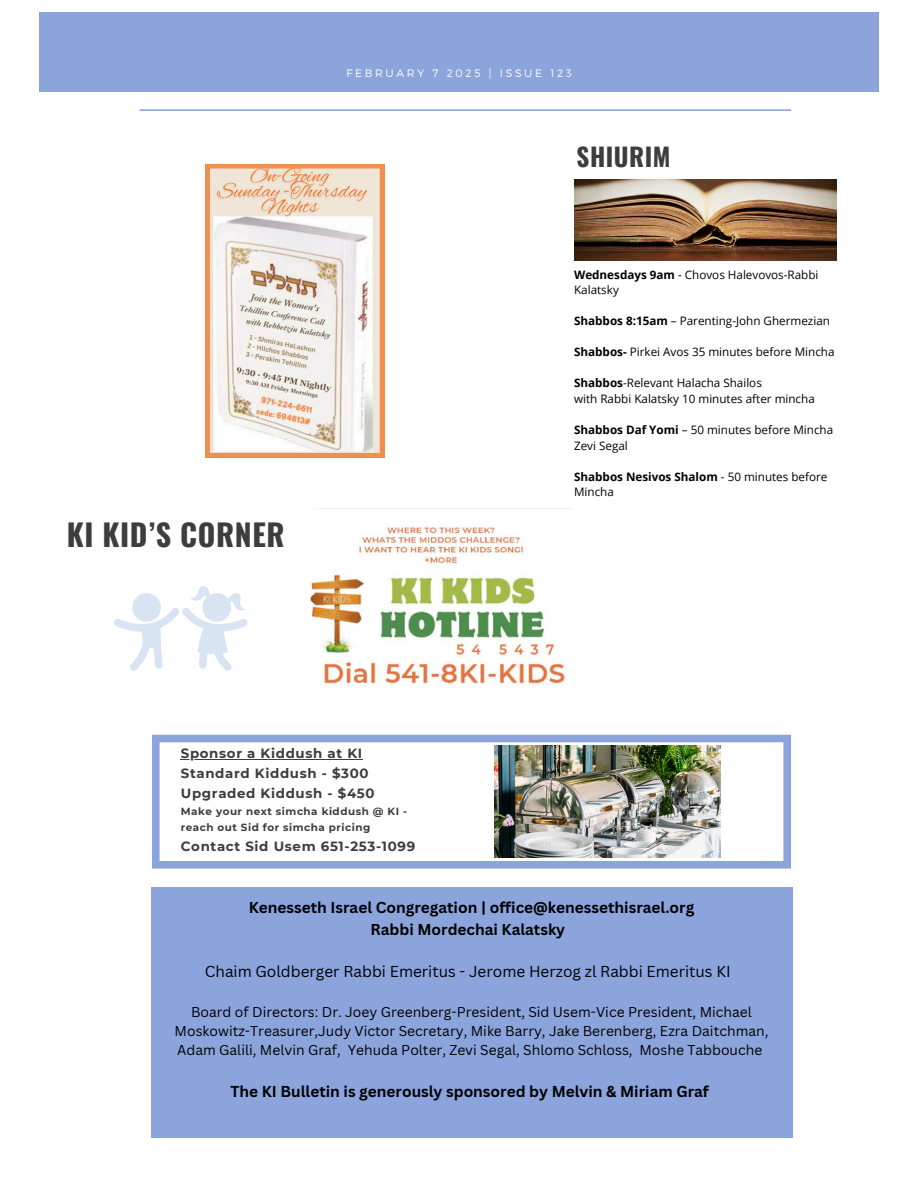
<style>
.page{position:relative;width:918px;height:1188px;background:#fff}
.page>*{position:absolute;margin:0;border:0;box-sizing:border-box;transform-origin:0 0}
.t1{font:700 30.15px "Oswald";letter-spacing:.02em;color:#3d3d3d}
.t2{font:700 25.05px "Oswald";letter-spacing:.02em;color:#3d3d3d}
.t3{font:700 15.45px/21.3px "Canva Sans";color:#000;text-align:center}
.t4{font:15.45px "Canva Sans";color:#000}
.t5{font:13.8px/19.2px "Canva Sans";color:#000;text-align:center}
.t6{font:700 13.35px "Montserrat";letter-spacing:.05em;color:#3d3d3d}
.t7{font:11.7px/15.6px "Open Sans";color:#000}
.t8{font:300 10.8px "Montserrat";letter-spacing:.25em;color:#fff}
.t9{font:700 10.35px "Montserrat";letter-spacing:.05em;color:#3d3d3d}
.s1{font-weight:700}
</style>
<div class="page">
<div style="left:39px;top:13px;width:840px;height:79px;background:#8ba4dc"></div>
<hr style="left:140px;top:110px;width:651px;height:1px;background:#597dcd">
<div style="left:151px;top:888px;width:642px;height:249px;background:#8ba4dc"></div>
<svg style="left:152px;top:735px;width:639px;height:134px"></svg>
<img style="left:574px;top:179px;width:263px;height:82px">
<svg style="left:114px;top:586px;width:134px;height:85px"></svg>
<svg style="left:205px;top:164px;width:179px;height:293px"></svg>
<img style="left:310px;top:508px;width:262px;height:179px">
<img style="left:494px;top:746px;width:227px;height:111px">
<p class="t8" style="left:346px;top:66px;width:227px">FEBRUARY 7 2025 | ISSUE 123</p>
<h5 class="t2" style="left:577px;top:137px;width:95px">SHIURIM</h5>
<p class="t1" style="left:67px;top:511px;width:219px">KI KID’S CORNER</p>
<h4 class="t6" style="left:181px;top:746px;width:183px">Sponsor a Kiddush at KI</h4>
<p class="t6" style="left:181px;top:765px;width:189px">Standard Kiddush - $300</p>
<p class="t6" style="left:181px;top:785px;width:195px">Upgraded Kiddush - $450</p>
<h1 class="t9" style="left:181px;top:805px;width:228px">Make your next simcha kiddush @ KI -</h1>
<p class="t9" style="left:181px;top:821px;width:191px">reach out Sid for simcha pricing</p>
<p class="t6" style="left:181px;top:838px;width:236px">Contact Sid Usem 651-253-1099</p>
<h1 class="t7" style="left:574px;top:266px;width:246px"><span class="s1">Wednesdays 9am</span> - Chovos Halevovos-Rabbi<br>Kalatsky</h1>
<p class="t7" style="left:574px;top:313px;width:257px"><span class="s1">Shabbos 8:15am</span> – Parenting-John Ghermezian</p>
<h5 class="t7" style="left:574px;top:344px;width:262px"><span class="s1">Shabbos-</span> Pirkei Avos 35 minutes before Mincha</h5>
<h5 class="t7" style="left:574px;top:375px;width:242px"><span class="s1">Shabbos</span>-Relevant Halacha Shailos<br>with Rabbi Kalatsky 10 minutes after mincha</h5>
<h5 class="t7" style="left:574px;top:422px;width:261px"><span class="s1">Shabbos Daf Yomi</span> – 50 minutes before Mincha<br>Zevi Segal</h5>
<h5 class="t7" style="left:574px;top:468px;width:255px"><span class="s1">Shabbos Nesivos Shalom</span> - 50 minutes before<br>Mincha</h5>
<h5 class="t3" style="left:249px;top:897px;width:447px">Kenesseth Israel Congregation | office@kenessethisrael.org<br>Rabbi Mordechai Kalatsky</h5>
<p class="t4" style="left:205px;top:961px;width:527px">Chaim Goldberger Rabbi Emeritus - Jerome Herzog zl Rabbi Emeritus KI</p>
<p class="t5" style="left:175px;top:1002px;width:595px">Board of Directors: Dr. Joey Greenberg-President, Sid Usem-Vice President, Michael<br>Moskowitz-Treasurer,Judy Victor Secretary, Mike Barry, Jake Berenberg, Ezra Daitchman,<br>Adam Galili, Melvin Graf, Yehuda Polter, Zevi Segal, Shlomo Schloss, Moshe Tabbouche</p>
<p class="t3" style="left:230px;top:1080px;width:480px">The KI Bulletin is generously sponsored by Melvin &amp; Miriam Graf</p>
</div>
